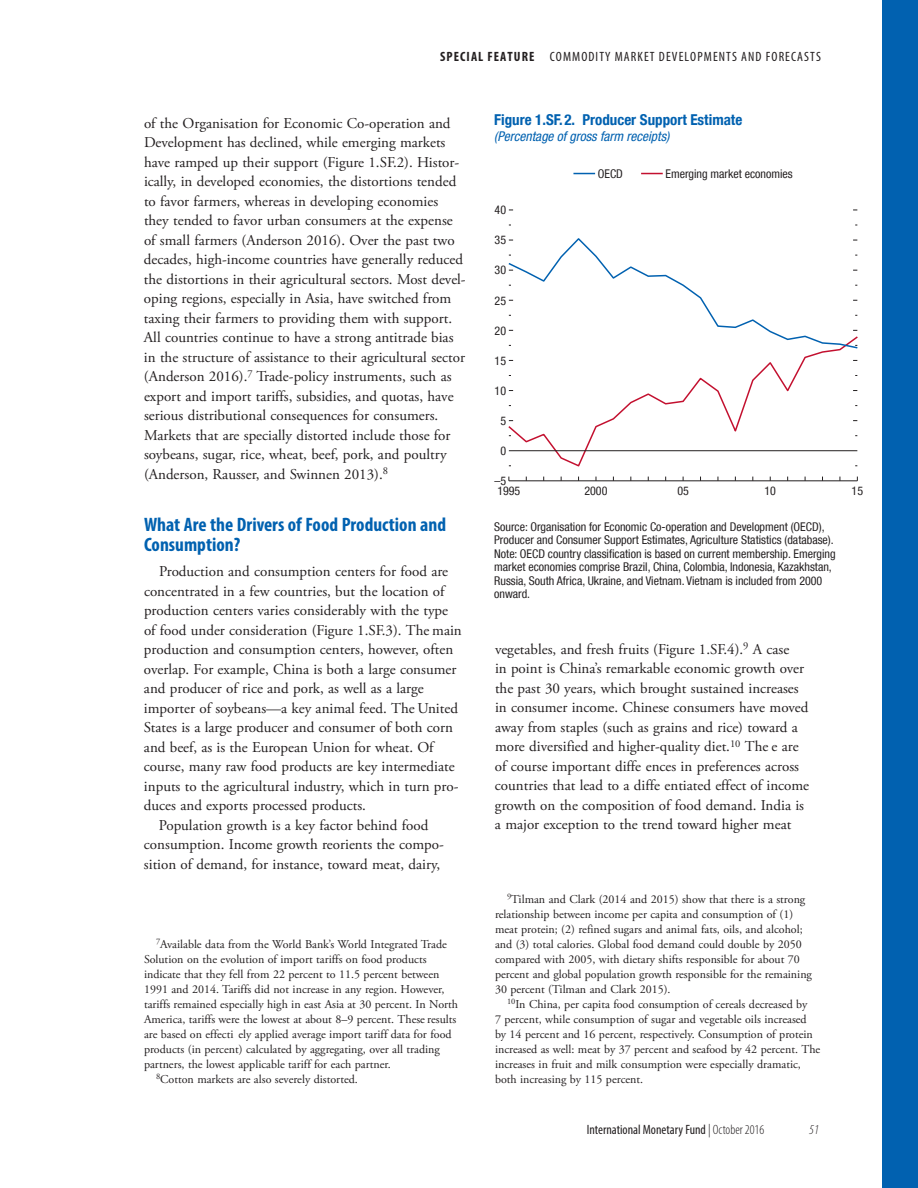
<style>
.page{position:relative;width:918px;height:1188px;background:#fff}
.page>*{position:absolute;margin:0;border:0;box-sizing:border-box;transform-origin:0 0}
.t1{font:700 condensed 19.5px/19.5px "Myriad Pro";color:#0161b0}
.t2{font:15px/19.5px "Adobe Garamond Pro";color:#231f20}
.t3{font:700 condensed 15px "Helvetica Neue LT Com";color:#0161b0}
.t4{font:condensed 13.5px "Myriad Pro";letter-spacing:.08em;color:#231f20}
.t5{font:condensed 13.5px "Myriad Pro";color:#231f20}
.t6{font:italic condensed 13.5px "Helvetica Neue LT Com";color:#0161b0}
.t7{font:italic 300 condensed 13.5px "Myriad Pro";color:#231f20}
.t8{font:12px/15px "Adobe Garamond Pro";color:#231f20}
.t9{font:condensed 12px/13.5px "Helvetica Neue LT Com";color:#231f20}
.s1{font-weight:700}
.s2{font-weight:300}
</style>
<div class="page">
<div style="left:882px;top:0;width:36px;height:1188px;background:#0161b0"></div>
<svg style="left:508px;top:350px;width:350px;height:117px"></svg>
<hr style="left:509px;top:450px;width:348px;height:1px;background:#231f20">
<hr style="left:509px;top:480px;width:348px;height:1px;background:#231f20">
<svg style="left:508px;top:238px;width:350px;height:112px"></svg>
<svg style="left:573px;top:173px;width:22px;height:1px"></svg>
<svg style="left:641px;top:173px;width:22px;height:1px"></svg>
<p class="t4" style="left:440px;top:49px;width:382px"><span class="s1">SPECIAL FEATURE</span> COMMODITY MARKET DEVELOPMENTS AND FORECASTS</p>
<p class="t2" style="left:144px;top:114px;width:323px">of the Organisation for Economic Co-operation and Development has declined, while emerging markets have ramped up their support (Figure 1.SF.2). Histor&shy;ically, in developed economies, the distortions tended to favor farmers, whereas in developing economies they tended to favor urban consumers at the expense of small farmers (Anderson 2016). Over the past two decades, high-income countries have generally reduced the distortions in their agricultural sectors. Most devel&shy;oping regions, especially in Asia, have switched from taxing their farmers to providing them with support.<br>All countries continue to have a strong antitrade bias in the structure of assistance to their agricultural sector (Anderson 2016).<sup>7</sup> Trade-policy instruments, such as export and import tariffs, subsidies, and quotas, have serious distributional consequences for consumers.<br>Markets that are specially distorted include those for soybeans, sugar, rice, wheat, beef, pork, and poultry (Anderson, Rausser, and Swinnen 2013).<sup>8</sup></p>
<h1 class="t1" style="left:144px;top:514px;width:304px">What Are the Drivers of Food Production and<br>Consumption?</h1>
<p class="t2" style="left:159px;top:562px;width:291px">Production and consumption centers for food are</p>
<p class="t2" style="left:144px;top:582px;width:302px">concentrated in a few countries, but the location of</p>
<p class="t2" style="left:144px;top:601px;width:306px">production centers varies considerably with the type</p>
<p class="t2" style="left:144px;top:621px;width:319px">of food under consideration (Figure 1.SF.3). The main</p>
<p class="t2" style="left:144px;top:640px;width:311px">production and consumption centers, however, often</p>
<p class="t2" style="left:144px;top:660px;width:314px">overlap. For example, China is both a large consumer</p>
<p class="t2" style="left:144px;top:679px;width:281px">and producer of rice and pork, as well as a large</p>
<p class="t2" style="left:144px;top:699px;width:315px">importer of soybeans—a key animal feed. The United</p>
<p class="t2" style="left:144px;top:718px;width:310px">States is a large producer and consumer of both corn</p>
<p class="t2" style="left:144px;top:738px;width:291px">and beef, as is the European Union for wheat. Of</p>
<p class="t2" style="left:144px;top:757px;width:312px">course, many raw food products are key intermediate</p>
<p class="t2" style="left:144px;top:777px;width:316px">inputs to the agricultural industry, which in turn pro-</p>
<p class="t2" style="left:144px;top:796px;width:224px">duces and exports processed products.</p>
<p class="t2" style="left:159px;top:816px;width:271px">Population growth is a key factor behind food</p>
<p class="t2" style="left:144px;top:835px;width:301px">consumption. Income growth reorients the compo-</p>
<p class="t2" style="left:144px;top:855px;width:298px">sition of demand, for instance, toward meat, dairy,</p>
<p class="t8" style="left:156px;top:937px;width:292px"><sup>7</sup>Available data from the World Bank’s World Integrated Trade</p>
<p class="t8" style="left:144px;top:952px;width:284px">Solution on the evolution of import tariffs on food products</p>
<p class="t8" style="left:144px;top:967px;width:297px">indicate that they fell from 22 percent to 11.5 percent between</p>
<p class="t8" style="left:144px;top:982px;width:302px">1991 and 2014. Tariffs did not increase in any region. However,</p>
<p class="t8" style="left:144px;top:997px;width:316px">tariffs remained especially high in east Asia at 30 percent. In North</p>
<p class="t8" style="left:144px;top:1012px;width:314px">America, tariffs were the lowest at about 8–9 percent. These results</p>
<p class="t8" style="left:144px;top:1027px;width:309px">are based on effecti ely applied average import tariff data for food</p>
<p class="t8" style="left:144px;top:1042px;width:297px">products (in percent) calculated by aggregating, over all trading</p>
<p class="t8" style="left:144px;top:1057px;width:248px">partners, the lowest applicable tariff for each partner.</p>
<p class="t8" style="left:156px;top:1072px;width:203px"><sup>8</sup>Cotton markets are also severely distorted.</p>
<p class="t3" style="left:494px;top:111px;width:250px">Figure 1.SF.2. Producer Support Estimate</p>
<p class="t6" style="left:494px;top:128px;width:177px">(Percentage of gross farm receipts)</p>
<p class="t9" style="left:495px;top:203px;width:13px">40</p>
<p class="t9" style="left:495px;top:233px;width:13px">35</p>
<p class="t9" style="left:495px;top:263px;width:13px">30</p>
<p class="t9" style="left:495px;top:293px;width:13px">25</p>
<p class="t9" style="left:495px;top:324px;width:13px">20</p>
<p class="t9" style="left:495px;top:354px;width:13px">15</p>
<p class="t9" style="left:495px;top:384px;width:13px">10</p>
<p class="t9" style="left:500px;top:414px;width:7px">5</p>
<p class="t9" style="left:500px;top:444px;width:7px">0</p>
<p class="t9" style="left:598px;top:167px;width:27px">OECD</p>
<p class="t9" style="left:665px;top:167px;width:129px">Emerging market economies</p>
<p class="t9" style="left:494px;top:474px;width:13px">–5</p>
<p class="t9" style="left:497px;top:484px;width:25px">1995</p>
<p class="t9" style="left:584px;top:484px;width:25px">2000</p>
<p class="t9" style="left:677px;top:484px;width:13px">05</p>
<p class="t9" style="left:764px;top:484px;width:13px">10</p>
<p class="t9" style="left:852px;top:484px;width:13px">15</p>
<p class="t9" style="left:494px;top:520px;width:343px">Source: Organisation for Economic Co-operation and Development (OECD), Producer and Consumer Support Estimates, Agriculture Statistics (database).<br>Note: OECD country classification is based on current membership. Emerging market economies comprise Brazil, China, Colombia, Indonesia, Kazakhstan, Russia, South Africa, Ukraine, and Vietnam. Vietnam is included from 2000 onward.</p>
<p class="t2" style="left:495px;top:640px;width:316px">vegetables, and fresh fruits (Figure 1.SF.4).<sup>9</sup> A case<br>in point is China’s remarkable economic growth over the past 30 years, which brought sustained increases in consumer income. Chinese consumers have moved away from staples (such as grains and rice) toward a more diversified and higher-quality diet.<sup>10</sup> The e are of course important diffe ences in preferences across countries that lead to a diffe entiated effect of income growth on the composition of food demand. India is a major exception to the trend toward higher meat</p>
<p class="t8" style="left:495px;top:892px;width:319px;text-indent:12px"><sup>9</sup>Tilman and Clark (2014 and 2015) show that there is a strong relationship between income per capita and consumption of (1) meat protein; (2) refined sugars and animal fats, oils, and alcohol; and (3) total calories. Global food demand could double by 2050 compared with 2005, with dietary shifts responsible for about 70 percent and global population growth responsible for the remaining 30 percent (Tilman and Clark 2015).</p>
<p class="t8" style="left:495px;top:997px;width:327px;text-indent:12px"><sup>10</sup>In China, per capita food consumption of cereals decreased by<br>7 percent, while consumption of sugar and vegetable oils increased by 14 percent and 16 percent, respectively. Consumption of protein increased as well: meat by 37 percent and seafood by 42 percent. The increases in fruit and milk consumption were especially dramatic, both increasing by 115 percent.</p>
<p class="t5" style="left:587px;top:1121px;width:179px">International Monetary Fund <span class="s2">| October 2016</span></p>
<p class="t7" style="left:809px;top:1121px;width:11px">51</p>
</div>
